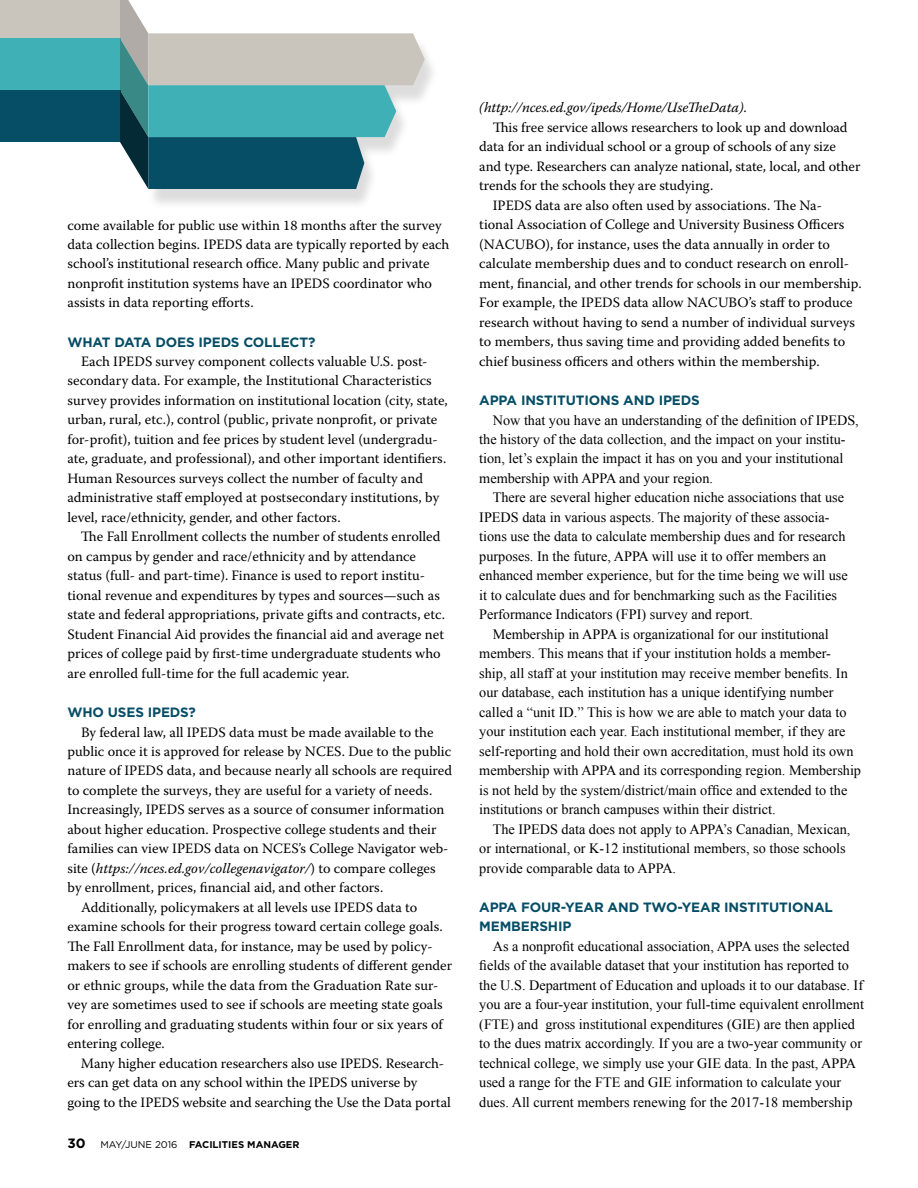
<style>
.page{position:relative;width:918px;height:1188px;background:#fff}
.page>*{position:absolute;margin:0;border:0;box-sizing:border-box;transform-origin:0 0}
.t1{font:14.25px/19.5px "Warnock Pro";color:#000}
.t2{font:14.25px/19.5px "Times New Roman";color:#000}
.t3{font:italic 14.25px "Warnock Pro";color:#000}
.t4{font:700 13.5px/19.5px "Gotham";letter-spacing:-.01em;color:#064d66}
.t5{font:700 13.5px "Gotham";color:#000}
.t6{font:700 9.75px "Gotham";color:#000}
.s1{font-style:normal}
.s2{font-weight:400}
</style>
<div class="page">
<div style="left:0;top:0;width:120px;height:38px;background:#c9c4bc"></div>
<div style="left:147px;top:38px;width:292px;height:69px;background:#000;opacity:.14"></div>
<div style="left:0;top:38px;width:120px;height:52px;background:#3fb0b5"></div>
<div style="left:0;top:90px;width:120px;height:52px;background:#064d66"></div>
<div style="left:147px;top:142px;width:231px;height:69px;background:#000;opacity:.14"></div>
<svg style="left:120px;top:0;width:305px;height:189px"></svg>
<p class="t1" style="left:68px;top:215px;width:384px">come available for public use within 18 months after the survey data collection begins. IPEDS data are typically reported by each school’s institutional research office. Many public and private nonprofit institution systems have an IPEDS coordinator who assists in data reporting efforts.</p>
<p class="t4" style="left:68px;top:332px;width:249px">WHAT DATA DOES IPEDS COLLECT?</p>
<p class="t1" style="left:67px;top:351px;width:382px;text-indent:14px">Each IPEDS survey component collects valuable U.S. post&shy;secondary data. For example, the Institutional Characteristics survey provides information on institutional location (city, state, urban, rural, etc.), control (public, private nonprofit, or private for-profit), tuition and fee prices by student level (undergradu&shy;ate, graduate, and professional), and other important identifiers.<br>Human Resources surveys collect the number of faculty and administrative staff employed at postsecondary institutions, by level, race/ethnicity, gender, and other factors.</p>
<p class="t1" style="left:67px;top:527px;width:379px;text-indent:13px">The Fall Enrollment collects the number of students enrolled on campus by gender and race/ethnicity and by attendance status (full- and part-time). Finance is used to report institu&shy;tional revenue and expenditures by types and sources—such as state and federal appropriations, private gifts and contracts, etc.<br>Student Financial Aid provides the financial aid and average net prices of college paid by first-time undergraduate students who are enrolled full-time for the full academic year.</p>
<p class="t4" style="left:68px;top:702px;width:130px">WHO USES IPEDS?</p>
<p class="t1" style="left:81px;top:722px;width:354px">By federal law, all IPEDS data must be made available to the</p>
<p class="t1" style="left:68px;top:741px;width:385px">public once it is approved for release by NCES. Due to the public</p>
<p class="t1" style="left:68px;top:761px;width:386px">nature of IPEDS data, and because nearly all schools are required</p>
<p class="t1" style="left:68px;top:780px;width:366px">to complete the surveys, they are useful for a variety of needs.</p>
<p class="t1" style="left:68px;top:800px;width:379px">Increasingly, IPEDS serves as a source of consumer information</p>
<p class="t1" style="left:68px;top:819px;width:371px">about higher education. Prospective college students and their</p>
<p class="t1" style="left:68px;top:839px;width:382px">families can view IPEDS data on NCES’s College Navigator web-</p>
<p class="t3" style="left:68px;top:860px;width:370px"><span class="s1">site (</span>https://nces.ed.gov/collegenavigator/<span class="s1">) to compare colleges</span></p>
<p class="t1" style="left:68px;top:878px;width:317px">by enrollment, prices, financial aid, and other factors.</p>
<p class="t1" style="left:81px;top:897px;width:338px">Additionally, policymakers at all levels use IPEDS data to</p>
<p class="t1" style="left:68px;top:917px;width:377px">examine schools for their progress toward certain college goals.</p>
<p class="t1" style="left:68px;top:936px;width:367px">The Fall Enrollment data, for instance, may be used by policy-</p>
<p class="t1" style="left:68px;top:956px;width:386px">makers to see if schools are enrolling students of different gender</p>
<p class="t1" style="left:68px;top:975px;width:373px">or ethnic groups, while the data from the Graduation Rate sur-</p>
<p class="t1" style="left:68px;top:995px;width:377px">vey are sometimes used to see if schools are meeting state goals</p>
<p class="t1" style="left:68px;top:1014px;width:377px">for enrolling and graduating students within four or six years of</p>
<p class="t1" style="left:68px;top:1034px;width:99px">entering college.</p>
<p class="t1" style="left:81px;top:1053px;width:365px">Many higher education researchers also use IPEDS. Research-</p>
<p class="t1" style="left:68px;top:1073px;width:352px">ers can get data on any school within the IPEDS universe by</p>
<p class="t1" style="left:68px;top:1092px;width:385px">going to the IPEDS website and searching the Use the Data portal</p>
<p class="t5" style="left:68px;top:1134px;width:20px">30</p>
<p class="t6" style="left:100px;top:1138px;width:201px"><span class="s2">MAY/JUNE 2016</span> FACILITIES MANAGER</p>
<p class="t3" style="left:479px;top:99px;width:269px">(http://nces.ed.gov/ipeds/Home/UseTheData)<span class="s1">.</span></p>
<p class="t1" style="left:493px;top:117px;width:356px">This free service allows researchers to look up and download</p>
<p class="t1" style="left:479px;top:137px;width:358px">data for an individual school or a group of schools of any size</p>
<p class="t1" style="left:479px;top:156px;width:383px">and type. Researchers can analyze national, state, local, and other</p>
<p class="t1" style="left:479px;top:176px;width:236px">trends for the schools they are studying.</p>
<p class="t1" style="left:493px;top:195px;width:331px">IPEDS data are also often used by associations. The Na-</p>
<p class="t1" style="left:479px;top:215px;width:367px">tional Association of College and University Business Officers</p>
<p class="t1" style="left:479px;top:234px;width:352px">(NACUBO), for instance, uses the data annually in order to</p>
<p class="t1" style="left:479px;top:254px;width:371px">calculate membership dues and to conduct research on enroll-</p>
<p class="t1" style="left:479px;top:273px;width:384px">ment, financial, and other trends for schools in our membership.</p>
<p class="t1" style="left:479px;top:293px;width:375px">For example, the IPEDS data allow NACUBO’s staff to produce</p>
<p class="t1" style="left:479px;top:312px;width:377px">research without having to send a number of individual surveys</p>
<p class="t1" style="left:479px;top:332px;width:367px">to members, thus saving time and providing added benefits to</p>
<p class="t1" style="left:479px;top:351px;width:342px">chief business officers and others within the membership.</p>
<p class="t4" style="left:479px;top:390px;width:222px">APPA INSTITUTIONS AND IPEDS</p>
<p class="t2" style="left:479px;top:410px;width:381px;text-indent:13px">Now that you have an understanding of the definition of IPEDS, the history of the data collection, and the impact on your institu&shy;tion, let’s explain the impact it has on you and your institutional membership with APPA and your region.</p>
<p class="t2" style="left:479px;top:488px;width:370px;text-indent:13px">There are several higher education niche associations that use IPEDS data in various aspects. The majority of these associa&shy;tions use the data to calculate membership dues and for research purposes. In the future, APPA will use it to offer members an enhanced member experience, but for the time being we will use it to calculate dues and for benchmarking such as the Facilities Performance Indicators (FPI) survey and report.</p>
<p class="t2" style="left:479px;top:624px;width:383px;text-indent:13px">Membership in APPA is organizational for our institutional members. This means that if your institution holds a member&shy;ship, all staff at your institution may receive member benefits. In our database, each institution has a unique identifying number called a “unit ID.” This is how we are able to match your data to your institution each year. Each institutional member, if they are self-reporting and hold their own accreditation, must hold its own membership with APPA and its corresponding region. Membership is not held by the system/district/main office and extended to the institutions or branch campuses within their district.</p>
<p class="t2" style="left:479px;top:819px;width:373px;text-indent:13px">The IPEDS data does not apply to APPA’s Canadian, Mexican, or international, or K-12 institutional members, so those schools provide comparable data to APPA.</p>
<p class="t4" style="left:479px;top:897px;width:355px">APPA FOUR-YEAR AND TWO-YEAR INSTITUTIONAL<br>MEMBERSHIP</p>
<p class="t2" style="left:479px;top:936px;width:386px;text-indent:13px">As a nonprofit educational association, APPA uses the selected fields of the available dataset that your institution has reported to the U.S. Department of Education and uploads it to our database. If you are a four-year institution, your full-time equivalent enrollment (FTE) and gross institutional expenditures (GIE) are then applied to the dues matrix accordingly. If you are a two-year community or technical college, we simply use your GIE data. In the past, APPA used a range for the FTE and GIE information to calculate your dues. All current members renewing for the 2017-18 membership</p>
</div>
